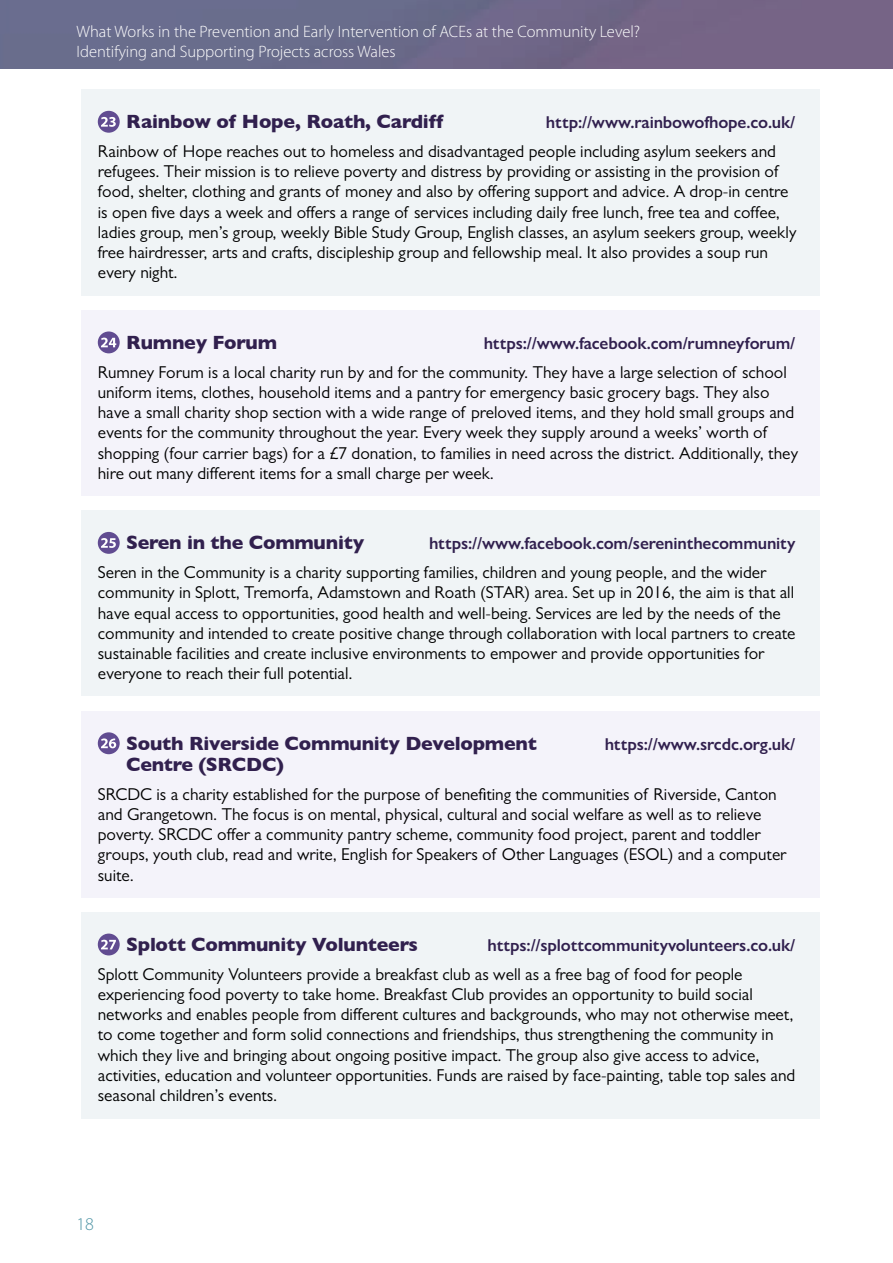
<style>
.page{position:relative;width:893px;height:1263px;background:#fff}
.page>*{position:absolute;margin:0;border:0;box-sizing:border-box;transform-origin:0 0}
.t1{font:700 19.5px "Gill Sans";letter-spacing:-.01em;color:#31204e}
.t2{font:300 18px "Myriad Pro";color:#5095a5}
.t3{font:17.25px/20.2px "Gill Sans";color:#000}
.t4{font:600 17.25px "Gill Sans Nova";letter-spacing:-.01em;color:#31204e}
.t5{font:300 16.5px/19.8px "Myriad Pro";color:#fff}
</style>
<div class="page">
<img style="left:0;top:0;width:893px;height:68px">
<div style="left:81px;top:89px;width:738px;height:206px;background:#f0f4f6"></div>
<div style="left:98px;top:111px;width:22px;height:22px;background:#614c91;border-radius:50%"></div>
<svg style="left:101px;top:117px;width:15px;height:10px"></svg>
<div style="left:81px;top:310px;width:738px;height:186px;background:#f4f3fa"></div>
<svg style="left:98px;top:331px;width:22px;height:22px"></svg>
<svg style="left:101px;top:338px;width:15px;height:9px"></svg>
<div style="left:81px;top:510px;width:738px;height:186px;background:#f0f4f6"></div>
<div style="left:98px;top:532px;width:22px;height:22px;background:#614c91;border-radius:50%"></div>
<svg style="left:101px;top:538px;width:15px;height:10px"></svg>
<div style="left:81px;top:711px;width:738px;height:186px;background:#f4f3fa"></div>
<svg style="left:98px;top:732px;width:22px;height:22px"></svg>
<svg style="left:101px;top:738px;width:15px;height:10px"></svg>
<div style="left:81px;top:912px;width:738px;height:206px;background:#f0f4f6"></div>
<svg style="left:98px;top:933px;width:22px;height:22px"></svg>
<svg style="left:101px;top:940px;width:15px;height:9px"></svg>
<p class="t5" style="left:77px;top:21px;width:565px">What Works in the Prevention and Early Intervention of ACEs at the Community Level?<br>Identifying and Supporting Projects across Wales</p>
<p class="t1" style="left:126px;top:106px;width:319px">Rainbow of Hope, Roath, Cardiff</p>
<p class="t4" style="left:546px;top:112px;width:251px">http://www.rainbowofhope.co.uk/</p>
<p class="t3" style="left:98px;top:141px;width:700px">Rainbow of Hope reaches out to homeless and disadvantaged people including asylum seekers and refugees. Their mission is to relieve poverty and distress by providing or assisting in the provision of food, shelter, clothing and grants of money and also by offering support and advice. A drop-in centre is open five days a week and offers a range of services including daily free lunch, free tea and coffee, ladies group, men’s group, weekly Bible Study Group, English classes, an asylum seekers group, weekly free hairdresser, arts and crafts, discipleship group and fellowship meal. It also provides a soup run every night.</p>
<p class="t1" style="left:126px;top:327px;width:152px">Rumney Forum</p>
<p class="t4" style="left:484px;top:332px;width:313px">https://www.facebook.com/rumneyforum/</p>
<p class="t3" style="left:98px;top:362px;width:702px">Rumney Forum is a local charity run by and for the community. They have a large selection of school uniform items, clothes, household items and a pantry for emergency basic grocery bags. They also have a small charity shop section with a wide range of preloved items, and they hold small groups and events for the community throughout the year. Every week they supply around a weeks’ worth of shopping (four carrier bags) for a £7 donation, to families in need across the district. Additionally, they hire out many different items for a small charge per week.</p>
<p class="t1" style="left:126px;top:527px;width:240px">Seren in the Community</p>
<p class="t4" style="left:429px;top:533px;width:368px">https://www.facebook.com/sereninthecommunity</p>
<p class="t3" style="left:98px;top:562px;width:699px">Seren in the Community is a charity supporting families, children and young people, and the wider community in Splott, Tremorfa, Adamstown and Roath (STAR) area. Set up in 2016, the aim is that all have equal access to opportunities, good health and well-being. Services are led by the needs of the community and intended to create positive change through collaboration with local partners to create sustainable facilities and create inclusive environments to empower and provide opportunities for everyone to reach their full potential.</p>
<p class="t1" style="left:126px;top:728px;width:412px">South Riverside Community Development</p>
<p class="t4" style="left:605px;top:733px;width:192px">https://www.srcdc.org.uk/</p>
<p class="t1" style="left:126px;top:749px;width:159px">Centre (SRCDC)</p>
<p class="t3" style="left:98px;top:783px;width:690px">SRCDC is a charity established for the purpose of benefiting the communities of Riverside, Canton and Grangetown. The focus is on mental, physical, cultural and social welfare as well as to relieve poverty. SRCDC offer a community pantry scheme, community food project, parent and toddler groups, youth club, read and write, English for Speakers of Other Languages (ESOL) and a computer suite.</p>
<p class="t1" style="left:126px;top:929px;width:293px">Splott Community Volunteers</p>
<p class="t4" style="left:488px;top:934px;width:309px">https://splottcommunityvolunteers.co.uk/</p>
<p class="t3" style="left:98px;top:964px;width:699px">Splott Community Volunteers provide a breakfast club as well as a free bag of food for people experiencing food poverty to take home. Breakfast Club provides an opportunity to build social networks and enables people from different cultures and backgrounds, who may not otherwise meet, to come together and form solid connections and friendships, thus strengthening the community in which they live and bringing about ongoing positive impact. The group also give access to advice, activities, education and volunteer opportunities. Funds are raised by face-painting, table top sales and seasonal children’s events.</p>
<p class="t2" style="left:77px;top:1213px;width:19px">18</p>
</div>
